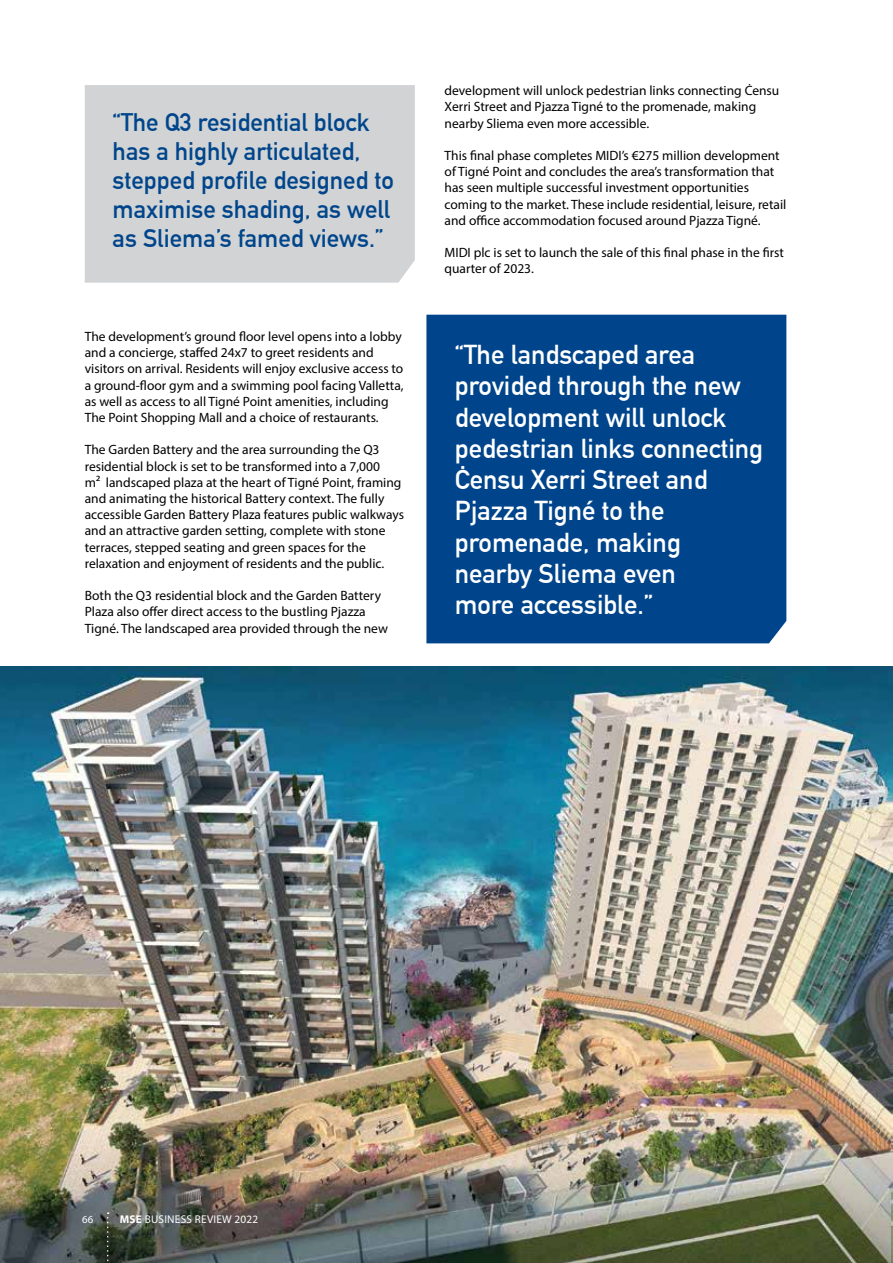
<style>
.page{position:relative;width:893px;height:1263px;background:#fff}
.page>*{position:absolute;margin:0;border:0;box-sizing:border-box;transform-origin:0 0}
.t1{font:700 26.7px/31.2px "DIN Alternate";color:#fff}
.t2{font:700 24.9px/29.1px "DIN Alternate";color:#00458b}
.t3{font:13.5px/16.2px "Myriad Pro";color:#000}
.t4{font:11.25px "Myriad Pro";letter-spacing:.02em;color:#fff}
.t5{font:10.8px "Myriad Pro";color:#fff}
.s1{font-weight:700}
</style>
<div class="page">
<div style="left:85px;top:85px;width:330px;height:198px;background:#d1d3d4"></div>
<img style="left:0;top:666px;width:893px;height:597px">
<div style="left:426px;top:315px;width:360px;height:328px;background:#00458b"></div>
<svg style="left:107px;top:1212px;width:2px;height:51px"></svg>
<h2 class="t2" style="left:113px;top:106px;width:283px">“The Q3 residential block has a highly articulated, stepped profile designed to maximise shading, as well as Sliema’s famed views.”</h2>
<p class="t3" style="left:85px;top:328px;width:320px">The development’s ground floor level opens into a lobby and a concierge, staffed 24x7 to greet residents and visitors on arrival. Residents will enjoy exclusive access to a ground-floor gym and a swimming pool facing Valletta, as well as access to all Tigné Point amenities, including The Point Shopping Mall and a choice of restaurants.</p>
<p class="t3" style="left:85px;top:442px;width:321px">The Garden Battery and the area surrounding the Q3 residential block is set to be transformed into a 7,000<br>m2 landscaped plaza at the heart of Tigné Point, framing and animating the historical Battery context. The fully accessible Garden Battery Plaza features public walkways and an attractive garden setting, complete with stone terraces, stepped seating and green spaces for the relaxation and enjoyment of residents and the public.</p>
<p class="t3" style="left:85px;top:587px;width:305px">Both the Q3 residential block and the Garden Battery<br>Plaza also offer direct access to the bustling Pjazza<br>Tigné. The landscaped area provided through the new</p>
<p class="t3" style="left:445px;top:82px;width:336px">development will unlock pedestrian links connecting Ċensu<br>Xerri Street and Pjazza Tigné to the promenade, making nearby Sliema even more accessible.</p>
<p class="t3" style="left:445px;top:147px;width:343px">This final phase completes MIDI’s €275 million development of Tigné Point and concludes the area’s transformation that has seen multiple successful investment opportunities coming to the market. These include residential, leisure, retail and office accommodation focused around Pjazza Tigné.</p>
<p class="t3" style="left:445px;top:244px;width:341px">MIDI plc is set to launch the sale of this final phase in the first quarter of 2023.</p>
<h1 class="t1" style="left:455px;top:337px;width:310px">“The landscaped area provided through the new development will unlock pedestrian links connecting<br>Ċensu Xerri Street and<br>Pjazza Tigné to the promenade, making nearby Sliema even<br>more accessible.”</h1>
<p class="t5" style="left:82px;top:1213px;width:13px">66</p>
<p class="t4" style="left:120px;top:1212px;width:140px"><span class="s1">MSE</span> BUSINESS REVIEW 2022</p>
</div>
